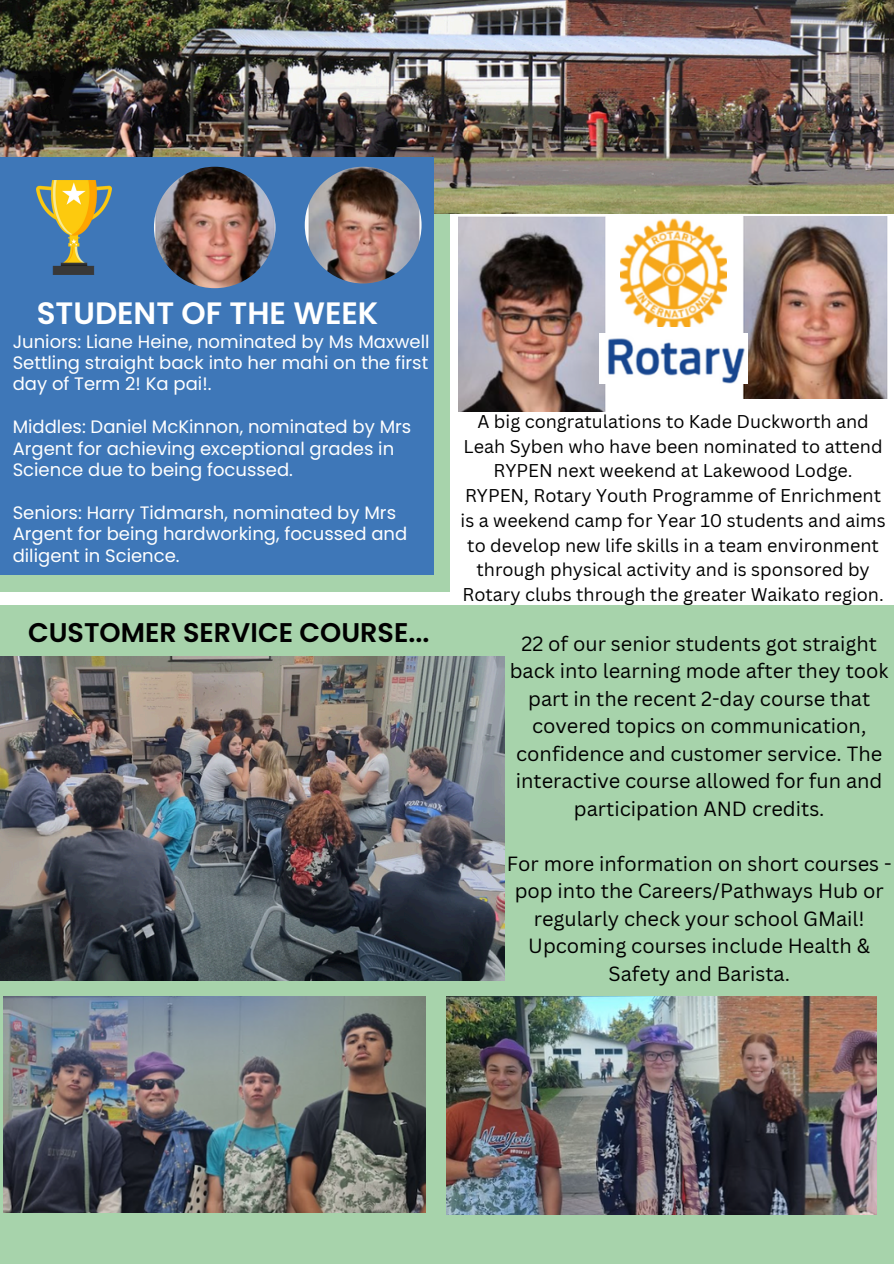
<style>
.page{position:relative;width:894px;height:1264px;background:#fff}
.page>*{position:absolute;margin:0;border:0;box-sizing:border-box;transform-origin:0 0}
.t1{font:600 30.9px "Poppins";color:#fff}
.t2{font:600 27px "Poppins";color:#000}
.t3{font:19.95px/27.5px "Canva Sans";color:#000;text-align:center}
.t4{font:18px/24.8px "Canva Sans";color:#000;text-align:center}
.t5{font:18px/21.3px "Poppins";color:#fff}
</style>
<div class="page">
<div style="left:0;top:1230px;width:893px;height:33px;background:#a7d3ab"></div>
<div style="left:0;top:167px;width:450px;height:425px;background:#a7d3ab"></div>
<img style="left:0;top:0;width:893px;height:213px">
<div style="left:0;top:157px;width:433px;height:418px;background:#3e77b8"></div>
<img style="left:154px;top:167px;width:121px;height:121px;border-radius:50%">
<img style="left:305px;top:167px;width:116px;height:116px;border-radius:50%">
<div style="left:0;top:605px;width:893px;height:625px;background:#a7d3ab"></div>
<img style="left:4px;top:996px;width:421px;height:216px">
<img style="left:446px;top:996px;width:430px;height:217px">
<img style="left:0;top:656px;width:504px;height:324px">
<img style="left:458px;top:216px;width:147px;height:195px">
<img style="left:743px;top:216px;width:144px;height:182px">
<img style="left:620px;top:218px;width:106px;height:108px">
<img style="left:599px;top:334px;width:148px;height:49px">
<img style="left:37px;top:181px;width:74px;height:93px">
<p class="t1" style="left:37px;top:291px;width:343px">STUDENT OF THE WEEK</p>
<p class="t5" style="left:13px;top:331px;width:418px;text-align:justify">Juniors: Liane Heine, nominated by Ms Maxwell Settling straight back into her mahi on the first day of Term 2! Ka pai!.</p>
<p class="t5" style="left:13px;top:416px;width:400px">Middles: Daniel McKinnon, nominated by Mrs<br>Argent for achieving exceptional grades in<br>Science due to being focussed.</p>
<h2 class="t5" style="left:13px;top:502px;width:396px">Seniors: Harry Tidmarsh, nominated by Mrs<br>Argent for being hardworking, focussed and diligent in Science.</h2>
<p class="t2" style="left:28px;top:613px;width:403px">CUSTOMER SERVICE COURSE...</p>
<p class="t4" style="left:463px;top:408px;width:420px">A big congratulations to Kade Duckworth and<br>Leah Syben who have been nominated to attend<br>RYPEN next weekend at Lakewood Lodge.</p>
<p class="t4" style="left:460px;top:483px;width:426px">RYPEN, Rotary Youth Programme of Enrichment is a weekend camp for Year 10 students and aims to develop new life skills in a team environment through physical activity and is sponsored by Rotary clubs through the greater Waikato region.</p>
<p class="t3" style="left:509px;top:629px;width:380px">22 of our senior students got straight back into learning mode after they took part in the recent 2-day course that covered topics on communication, confidence and customer service. The interactive course allowed for fun and participation AND credits.</p>
<p class="t3" style="left:506px;top:849px;width:386px">For more information on short courses - pop into the Careers/Pathways Hub or regularly check your school GMail!<br>Upcoming courses include Health &amp; Safety and Barista.</p>
</div>
